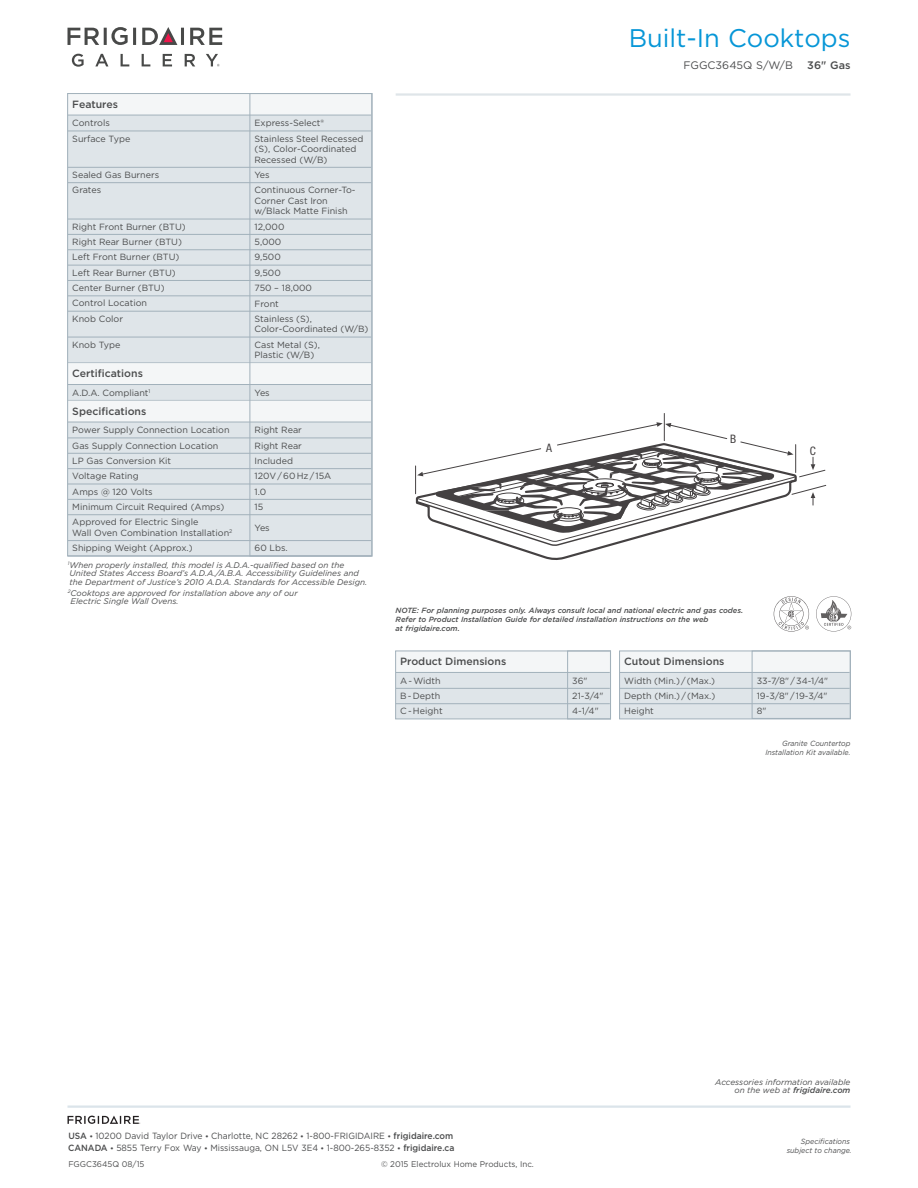
<style>
.page{position:relative;width:918px;height:1188px;background:#fff}
.page>*{position:absolute;margin:0;border:0;box-sizing:border-box;transform-origin:0 0}
.t1{font:25.5px "Gotham";color:#0696d7}
.t2{font:condensed 11.7px "Helvetica Neue";color:#231f20}
.t3{font:10.8px "Gotham";color:#4b4c4d}
.t4{font:500 10.8px "Gotham";color:#4b4c4d}
.t5{font:500 10.5px "Gotham";color:#4b4c4d}
.t6{font:9px/15.3px "Gotham";color:#4b4c4d}
.t7{font:9px/11.9px "Gotham";color:#4b4c4d;scale:.95 1}
.t8{font:italic 8.25px/8.2px "Gotham";color:#4b4c4d}
.t9{font:8.25px "Gotham";color:#4b4c4d}
.t10{font:italic 500 7.5px/9px "Gotham";color:#4b4c4d}
.t11{font:italic 7.5px/9px "Gotham";color:#4b4c4d;text-align:right;scale:.95 1}
.s1{font-weight:500}
.s2{font-weight:500;font-size:7.5px}
</style>
<div class="page">
<hr style="left:68px;top:1106px;width:782px;height:2px;background:#dbe4ea">
<svg style="left:68px;top:1116px;width:72px;height:8px"></svg>
<svg style="left:72px;top:54px;width:12px;height:13px"></svg>
<svg style="left:95px;top:54px;width:13px;height:12px"></svg>
<svg style="left:121px;top:54px;width:8px;height:12px"></svg>
<svg style="left:142px;top:54px;width:8px;height:12px"></svg>
<svg style="left:163px;top:54px;width:9px;height:12px"></svg>
<svg style="left:185px;top:54px;width:10px;height:12px"></svg>
<svg style="left:68px;top:27px;width:68px;height:18px"></svg>
<svg style="left:190px;top:28px;width:32px;height:17px"></svg>
<svg style="left:142px;top:27px;width:42px;height:18px"></svg>
<svg style="left:206px;top:54px;width:14px;height:13px"></svg>
<hr style="left:396px;top:93px;width:455px;height:3px;background:#dfe5e9">
<div style="left:68px;top:94px;width:304px;height:462px;background:#dfe5e9"></div>
<div style="left:68px;top:94px;width:303px;height:21px;background:#f4f6f7"></div>
<hr style="left:68px;top:115px;width:303px;height:1px;background:#a2b1bb">
<hr style="left:68px;top:131px;width:303px;height:1px;background:#a2b1bb">
<hr style="left:68px;top:167px;width:303px;height:1px;background:#a2b1bb">
<hr style="left:68px;top:182px;width:303px;height:1px;background:#a2b1bb">
<hr style="left:68px;top:219px;width:303px;height:1px;background:#a2b1bb">
<hr style="left:68px;top:234px;width:303px;height:1px;background:#a2b1bb">
<hr style="left:68px;top:250px;width:303px;height:1px;background:#a2b1bb">
<hr style="left:68px;top:265px;width:303px;height:1px;background:#a2b1bb">
<hr style="left:68px;top:280px;width:303px;height:1px;background:#a2b1bb">
<hr style="left:68px;top:296px;width:303px;height:1px;background:#a2b1bb">
<hr style="left:68px;top:311px;width:303px;height:1px;background:#a2b1bb">
<hr style="left:68px;top:337px;width:303px;height:1px;background:#a2b1bb">
<div style="left:68px;top:363px;width:303px;height:22px;background:#f4f6f7"></div>
<hr style="left:68px;top:384px;width:303px;height:1px;background:#a2b1bb">
<hr style="left:68px;top:400px;width:303px;height:1px;background:#a2b1bb">
<div style="left:68px;top:401px;width:303px;height:21px;background:#f4f6f7"></div>
<hr style="left:68px;top:422px;width:303px;height:1px;background:#a2b1bb">
<hr style="left:68px;top:438px;width:303px;height:1px;background:#a2b1bb">
<hr style="left:68px;top:453px;width:303px;height:1px;background:#a2b1bb">
<hr style="left:68px;top:468px;width:303px;height:1px;background:#a2b1bb">
<hr style="left:68px;top:484px;width:303px;height:1px;background:#a2b1bb">
<hr style="left:68px;top:499px;width:303px;height:1px;background:#a2b1bb">
<hr style="left:68px;top:514px;width:303px;height:1px;background:#a2b1bb">
<hr style="left:68px;top:540px;width:303px;height:1px;background:#a2b1bb">
<hr style="left:68px;top:556px;width:303px;height:1px;background:#a2b1bb">
<div style="left:250px;top:93px;width:122px;height:463px;border:1px solid #a2b1bb"></div>
<svg style="left:510px;top:547px;width:97px;height:13px"></svg>
<svg style="left:415px;top:413px;width:412px;height:134px"></svg>
<svg style="left:774px;top:596px;width:35px;height:36px"></svg>
<svg style="left:816px;top:596px;width:35px;height:36px"></svg>
<div style="left:396px;top:651px;width:215px;height:68px;background:#dfe5e9"></div>
<div style="left:396px;top:651px;width:214px;height:21px;background:#f4f6f7"></div>
<hr style="left:396px;top:672px;width:214px;height:1px;background:#a2b1bb">
<hr style="left:396px;top:688px;width:214px;height:1px;background:#a2b1bb">
<hr style="left:396px;top:703px;width:214px;height:1px;background:#a2b1bb">
<div style="left:395px;top:651px;width:216px;height:68px;border:1px solid #a2b1bb"></div>
<div style="left:567px;top:651px;width:44px;height:68px;border:1px solid #a2b1bb"></div>
<div style="left:620px;top:651px;width:230px;height:68px;background:#dfe5e9"></div>
<div style="left:620px;top:651px;width:230px;height:21px;background:#f4f6f7"></div>
<hr style="left:620px;top:672px;width:230px;height:1px;background:#a2b1bb">
<hr style="left:620px;top:688px;width:230px;height:1px;background:#a2b1bb">
<hr style="left:620px;top:703px;width:230px;height:1px;background:#a2b1bb">
<div style="left:619px;top:651px;width:232px;height:68px;border:1px solid #a2b1bb"></div>
<div style="left:752px;top:651px;width:99px;height:68px;border:1px solid #a2b1bb"></div>
<p class="t5" style="left:72px;top:97px;width:47px">Features</p>
<p class="t6" style="left:72px;top:115px;width:60px">Controls<br>Surface Type</p>
<p class="t6" style="left:72px;top:167px;width:88px">Sealed Gas Burners<br>Grates</p>
<p class="t6" style="left:72px;top:219px;width:115px">Right Front Burner (BTU)<br>Right Rear Burner (BTU)<br>Left Front Burner (BTU)<br>Left Rear Burner (BTU)<br>Center Burner (BTU)<br>Control Location<br>Knob Color</p>
<p class="t6" style="left:72px;top:337px;width:50px">Knob Type</p>
<p class="t5" style="left:72px;top:367px;width:72px">Certifications</p>
<p class="t6" style="left:72px;top:385px;width:80px">A.D.A. Compliant<sup>1</sup></p>
<p class="t5" style="left:72px;top:404px;width:76px">Specifications</p>
<p class="t6" style="left:72px;top:422px;width:159px">Power Supply Connection Location<br>Gas Supply Connection Location<br>LP Gas Conversion Kit<br>Voltage Rating<br>Amps @ 120 Volts<br>Minimum Circuit Required (Amps)<br>Approved for Electric Single</p>
<p class="t6" style="left:72px;top:525px;width:162px">Wall Oven Combination Installation<sup>2<br></sup>Shipping Weight (Approx.)</p>
<p class="t6" style="left:255px;top:115px;width:110px">Express-Select®<br>Stainless Steel Recessed</p>
<p class="t6" style="left:255px;top:143px;width:103px;line-height:10.5px">(S), Color-Coordinated<br>Recessed (W/B)</p>
<p class="t6" style="left:255px;top:167px;width:103px">Yes<br>Continuous Corner-To-</p>
<p class="t6" style="left:255px;top:195px;width:95px;line-height:10.5px">Corner Cast Iron w/Black Matte Finish</p>
<p class="t6" style="left:255px;top:219px;width:59px">12,000<br>5,000<br>9,500<br>9,500<br>750 – 18,000<br>Front<br>Stainless (S),</p>
<p class="t6" style="left:255px;top:321px;width:116px">Color-Coordinated (W/B)<br>Cast Metal (S),</p>
<p class="t6" style="left:255px;top:347px;width:61px">Plastic (W/B)</p>
<p class="t6" style="left:255px;top:385px;width:17px">Yes</p>
<p class="t6" style="left:255px;top:422px;width:78px">Right Rear<br>Right Rear<br>Included<br>120V / 60 Hz / 15A<br>1.0<br>15</p>
<p class="t6" style="left:255px;top:520px;width:17px">Yes</p>
<p class="t6" style="left:255px;top:540px;width:35px">60 Lbs.</p>
<p class="t8" style="left:68px;top:561px;width:301px"><sup>1</sup>When properly installed, this model is A.D.A.-qualified based on the<br>United States Access Board’s A.D.A./A.B.A. Accessibility Guidelines and the Department of Justice’s 2010 A.D.A. Standards for Accessible Design.</p>
<p class="t8" style="left:71px;top:589px;width:229px;text-indent:-3px"><sup>2</sup>Cooktops are approved for installation above any of our<br>Electric Single Wall Ovens.</p>
<h1 class="t1" style="left:629px;top:22px;width:223px">Built-In Cooktops</h1>
<p class="t3" style="left:684px;top:58px;width:111px">FGGC3645Q S/W/B</p>
<p class="t4" style="left:807px;top:58px;width:45px">36" Gas</p>
<p class="t2" style="left:546px;top:441px;width:7px">A</p>
<p class="t2" style="left:730px;top:432px;width:8px">B</p>
<p class="t2" style="left:810px;top:444px;width:8px">C</p>
<p class="t10" style="left:396px;top:606px;width:349px">NOTE: For planning purposes only. Always consult local and national electric and gas codes.<br>Refer to Product Installation Guide for detailed installation instructions on the web<br>at frigidaire.com.</p>
<p class="t5" style="left:400px;top:655px;width:108px">Product Dimensions</p>
<p class="t6" style="left:400px;top:673px;width:44px">A - Width<br>B - Depth<br>C - Height</p>
<p class="t6" style="left:572px;top:673px;width:33px">36"<br>21-3/4"<br>4-1/4"</p>
<p class="t5" style="left:624px;top:655px;width:102px">Cutout Dimensions</p>
<p class="t6" style="left:624px;top:673px;width:93px;text-align:justify">Width (Min.) / (Max.)<br>Depth (Min.) / (Max.)<br>Height</p>
<p class="t6" style="left:757px;top:673px;width:73px;text-align:justify">33-7/8" / 34-1/4" 19-3/8" / 19-3/4" 8"</p>
<p class="t11" style="left:765px;top:739px;width:91px">Granite Countertop<br>Installation Kit available.</p>
<p class="t8" style="left:715px;top:1078px;width:137px;text-align:right">Accessories information available on the web at <span class="s1">frigidaire.com</span></p>
<p class="t7" style="left:68px;top:1130px;width:408px"><span class="s1">USA</span> <span class="s2">•</span> 10200 David Taylor Drive <span class="s2">•</span> Charlotte, NC 28262 <span class="s2">•</span> 1-800-FRIGIDAIRE <span class="s2">•</span> <span class="s1">frigidaire.com<br>CANADA</span> <span class="s2">•</span> 5855 Terry Fox Way <span class="s2">•</span> Mississauga, ON L5V 3E4 <span class="s2">•</span> 1-800-265-8352 <span class="s2">•</span> <span class="s1">frigidaire.ca</span></p>
<p class="t9" style="left:68px;top:1159px;width:78px">FGGC3645Q 08/15</p>
<p class="t9" style="left:381px;top:1159px;width:154px">© 2015 Electrolux Home Products, Inc.</p>
<p class="t11" style="left:787px;top:1136px;width:70px">Specifications subject to change.</p>
</div>
